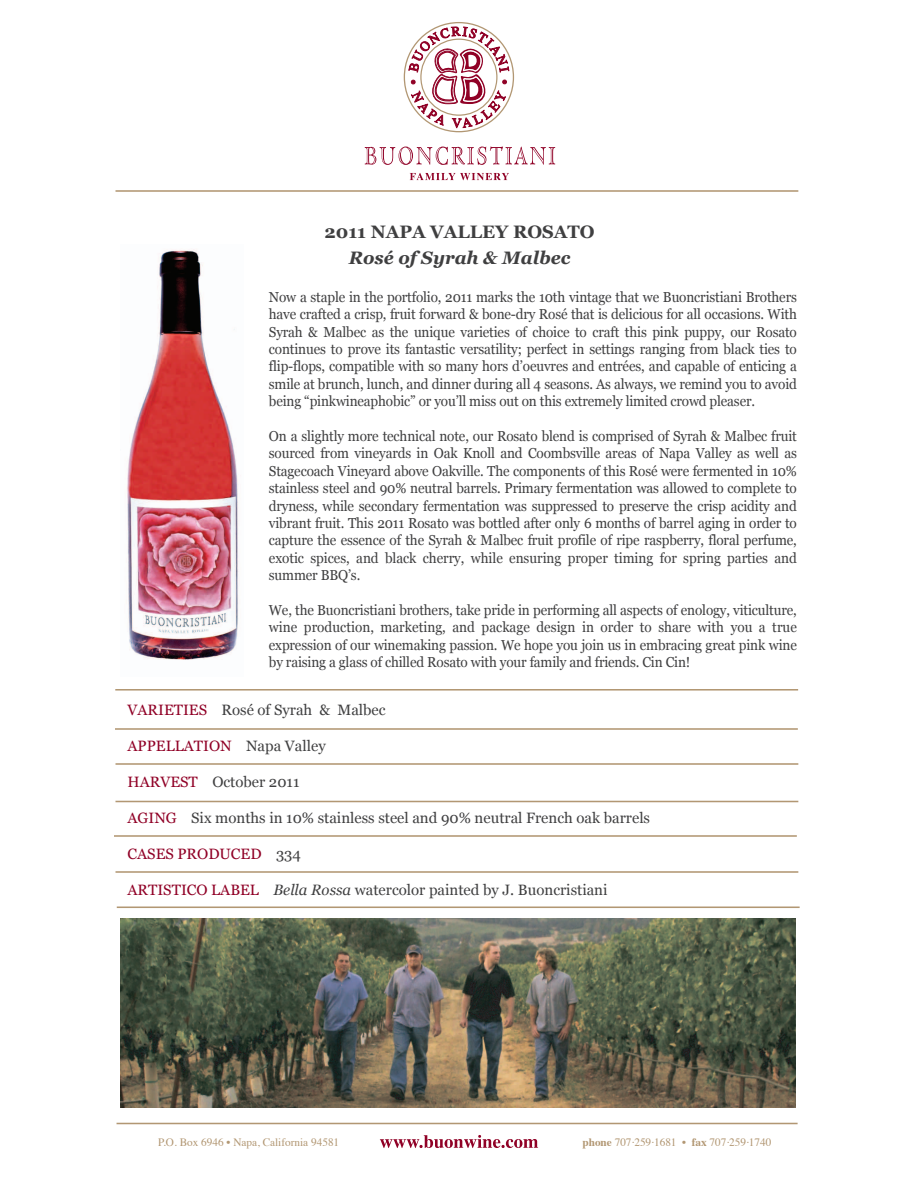
<style>
.page{position:relative;width:918px;height:1188px;background:#fff}
.page>*{position:absolute;margin:0;border:0;box-sizing:border-box;transform-origin:0 0}
.t1{font:700 18px "Georgia";color:#3f3f40}
.t2{font:italic 700 18px "Georgia";color:#3f3f40}
.t3{font:15px "Georgia";color:#3f3f40}
.t4{font:15px "Georgia";color:#900126}
.t5{font:14.4px/17.4px "Georgia";letter-spacing:-.01em;color:#3f3f40;text-align:justify;scale:.94 1}
.t6{font:11.25px "Times";color:#b29773}
.s1{color:#900126}
.s2{color:#3f3f40}
.s3{font-style:italic}
.s4{font-weight:700}
</style>
<div class="page">
<hr style="left:116px;top:801px;width:682px;height:1px;background:#b29773">
<hr style="left:114px;top:835px;width:683px;height:2px;background:#b29773">
<hr style="left:116px;top:871px;width:682px;height:2px;background:#b29773">
<img style="left:120px;top:919px;width:675px;height:189px">
<svg style="left:408px;top:22px;width:101px;height:106px"></svg>
<svg style="left:365px;top:146px;width:190px;height:19px"></svg>
<svg style="left:410px;top:173px;width:99px;height:7px"></svg>
<svg style="left:380px;top:1135px;width:158px;height:13px"></svg>
<hr style="left:116px;top:190px;width:682px;height:2px;background:#b29773">
<hr style="left:117px;top:1123px;width:681px;height:1px;background:#b29773">
<hr style="left:115px;top:689px;width:683px;height:2px;background:#b29773">
<hr style="left:115px;top:728px;width:683px;height:2px;background:#b29773">
<hr style="left:116px;top:763px;width:682px;height:2px;background:#b29773">
<hr style="left:117px;top:907px;width:683px;height:1px;background:#b29773">
<img style="left:127px;top:249px;width:112px;height:411px">
<p class="t1" style="left:325px;top:220px;width:271px">2011 NAPA VALLEY ROSATO</p>
<p class="t2" style="left:349px;top:246px;width:223px">Rosé of Syrah &amp; Malbec</p>
<p class="t5" style="left:269px;top:288px;width:563px">Now a staple in the portfolio, 2011 marks the 10th vintage that we Buoncristiani Brothers have crafted a crisp, fruit forward &amp; bone-dry Rosé that is delicious for all occasions. With Syrah &amp; Malbec as the unique varieties of choice to craft this pink puppy, our Rosato continues to prove its fantastic versatility; perfect in settings ranging from black ties to flip-flops, compatible with so many hors d’oeuvres and entrées, and capable of enticing a smile at brunch, lunch, and dinner during all 4 seasons. As always, we remind you to avoid being “pinkwineaphobic” or you’ll miss out on this extremely limited crowd pleaser.</p>
<p class="t5" style="left:269px;top:428px;width:563px">On a slightly more technical note, our Rosato blend is comprised of Syrah &amp; Malbec fruit sourced from vineyards in Oak Knoll and Coombsville areas of Napa Valley as well as Stagecoach Vineyard above Oakville. The components of this Rosé were fermented in 10% stainless steel and 90% neutral barrels. Primary fermentation was allowed to complete to dryness, while secondary fermentation was suppressed to preserve the crisp acidity and vibrant fruit. This 2011 Rosato was bottled after only 6 months of barrel aging in order to capture the essence of the Syrah &amp; Malbec fruit profile of ripe raspberry, floral perfume, exotic spices, and black cherry, while ensuring proper timing for spring parties and summer BBQ’s.</p>
<p class="t5" style="left:269px;top:602px;width:563px">We, the Buoncristiani brothers, take pride in performing all aspects of enology, viticulture, wine production, marketing, and package design in order to share with you a true expression of our winemaking passion. We hope you join us in embracing great pink wine by raising a glass of chilled Rosato with your family and friends. Cin Cin!</p>
<p class="t3" style="left:128px;top:701px;width:260px"><span class="s1">VARIETIES</span> Rosé of Syrah &amp; Malbec</p>
<p class="t4" style="left:128px;top:737px;width:200px">APPELLATION <span class="s2">Napa Valley</span></p>
<p class="t3" style="left:128px;top:773px;width:173px"><span class="s1">HARVEST</span> October 2011</p>
<p class="t3" style="left:128px;top:809px;width:524px"><span class="s1">AGING</span> Six months in 10% stainless steel and 90% neutral French oak barrels</p>
<p class="t4" style="left:128px;top:845px;width:175px">CASES PRODUCED <span class="s2">334</span></p>
<p class="t3" style="left:128px;top:881px;width:481px"><span class="s1">ARTISTICO LABEL</span> <span class="s3">Bella Rossa</span> watercolor painted by J. Buoncristiani</p>
<p class="t6" style="left:158px;top:1132px;width:183px">P.O. Box 6946 • Napa, California 94581</p>
<p class="t6" style="left:583px;top:1132px;width:190px"><span class="s4">phone</span> 707.259.1681 • <span class="s4">fax</span> 707.259.1740</p>
</div>
